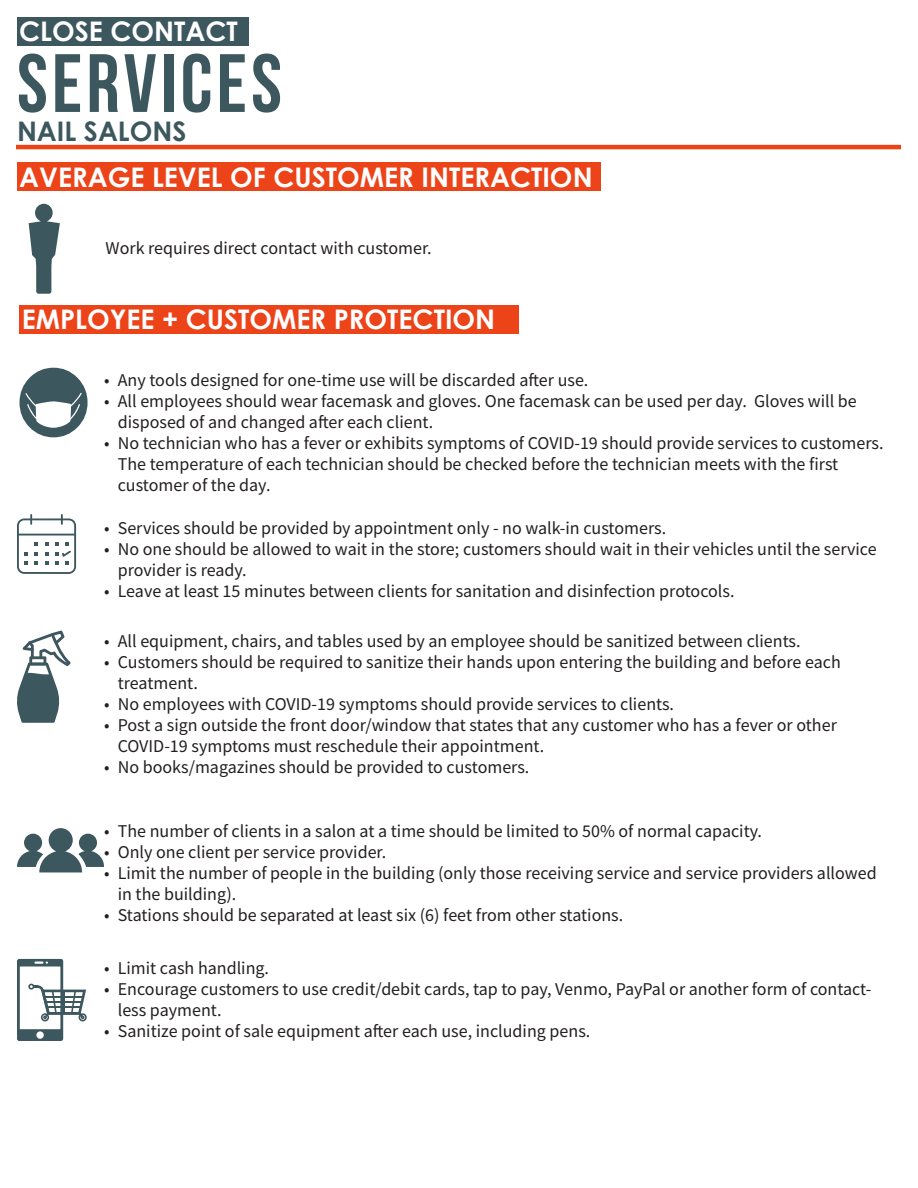
<style>
.page{position:relative;width:918px;height:1188px;background:#fff}
.page>*{position:absolute;margin:0;border:0;box-sizing:border-box;transform-origin:0 0}
.t1{font:700 82.5px "Bebas Neue";letter-spacing:.05em;color:#3c575d}
.t2{font:700 27px "Century Gothic";color:#fff}
.t3{font:700 27px "Century Gothic";color:#3c575d}
.t4{font:18px/21px "Source Sans Pro";color:#231f20}
</style>
<div class="page">
<div style="left:17px;top:17px;width:231px;height:28px;background:#3c575d"></div>
<hr style="left:16px;top:145px;width:885px;height:4px;background:#ed4319">
<div style="left:17px;top:163px;width:584px;height:28px;background:#ed4319"></div>
<svg style="left:29px;top:204px;width:31px;height:90px"></svg>
<div style="left:20px;top:305px;width:499px;height:28px;background:#ed4319"></div>
<svg style="left:20px;top:368px;width:68px;height:69px"></svg>
<svg style="left:17px;top:514px;width:59px;height:60px"></svg>
<svg style="left:17px;top:630px;width:54px;height:93px"></svg>
<svg style="left:17px;top:828px;width:87px;height:44px"></svg>
<svg style="left:17px;top:959px;width:70px;height:82px"></svg>
<p class="t2" style="left:19px;top:14px;width:220px">CLOSE CONTACT</p>
<p class="t1" style="left:17px;top:38px;width:266px">SERVICES</p>
<p class="t3" style="left:17px;top:114px;width:171px">NAIL SALONS</p>
<p class="t2" style="left:19px;top:160px;width:575px">AVERAGE LEVEL OF CUSTOMER INTERACTION</p>
<p class="t4" style="left:106px;top:237px;width:328px">Work requires direct contact with customer.</p>
<p class="t2" style="left:22px;top:302px;width:475px">EMPLOYEE + CUSTOMER PROTECTION</p>
<p class="t4" style="left:104px;top:369px;width:486px">• Any tools designed for one-time use will be discarded after use.</p>
<p class="t4" style="left:118px;top:390px;width:741px;text-indent:-14px">• All employees should wear facemask and gloves. One facemask can be used per day. Gloves will be disposed of and changed after each client.</p>
<p class="t4" style="left:118px;top:432px;width:767px;text-indent:-14px">• No technician who has a fever or exhibits symptoms of COVID-19 should provide services to customers.<br>The temperature of each technician should be checked before the technician meets with the first customer of the day.</p>
<p class="t4" style="left:104px;top:518px;width:563px">• Services should be provided by appointment only - no walk-in customers.</p>
<p class="t4" style="left:118px;top:539px;width:760px;text-indent:-14px">• No one should be allowed to wait in the store; customers should wait in their vehicles until the service provider is ready.</p>
<p class="t4" style="left:104px;top:581px;width:632px">• Leave at least 15 minutes between clients for sanitation and disinfection protocols.</p>
<p class="t4" style="left:104px;top:630px;width:698px">• All equipment, chairs, and tables used by an employee should be sanitized between clients.</p>
<p class="t4" style="left:118px;top:651px;width:725px;text-indent:-14px">• Customers should be required to sanitize their hands upon entering the building and before each treatment.</p>
<p class="t4" style="left:104px;top:693px;width:571px">• No employees with COVID-19 symptoms should provide services to clients.</p>
<p class="t4" style="left:118px;top:714px;width:721px;text-indent:-14px">• Post a sign outside the front door/window that states that any customer who has a fever or other<br>COVID-19 symptoms must reschedule their appointment.</p>
<p class="t4" style="left:104px;top:756px;width:427px">• No books/magazines should be provided to customers.</p>
<p class="t4" style="left:104px;top:821px;width:659px">• The number of clients in a salon at a time should be limited to 50% of normal capacity.</p>
<p class="t4" style="left:104px;top:842px;width:284px">• Only one client per service provider.</p>
<p class="t4" style="left:118px;top:863px;width:760px;text-indent:-14px">• Limit the number of people in the building (only those receiving service and service providers allowed in the building).</p>
<p class="t4" style="left:104px;top:905px;width:521px">• Stations should be separated at least six (6) feet from other stations.</p>
<p class="t4" style="left:104px;top:957px;width:166px">• Limit cash handling.</p>
<p class="t4" style="left:118px;top:978px;width:755px;text-indent:-14px">• Encourage customers to use credit/debit cards, tap to pay, Venmo, PayPal or another form of contact&shy;less payment.</p>
<p class="t4" style="left:104px;top:1020px;width:488px">• Sanitize point of sale equipment after each use, including pens.</p>
</div>
